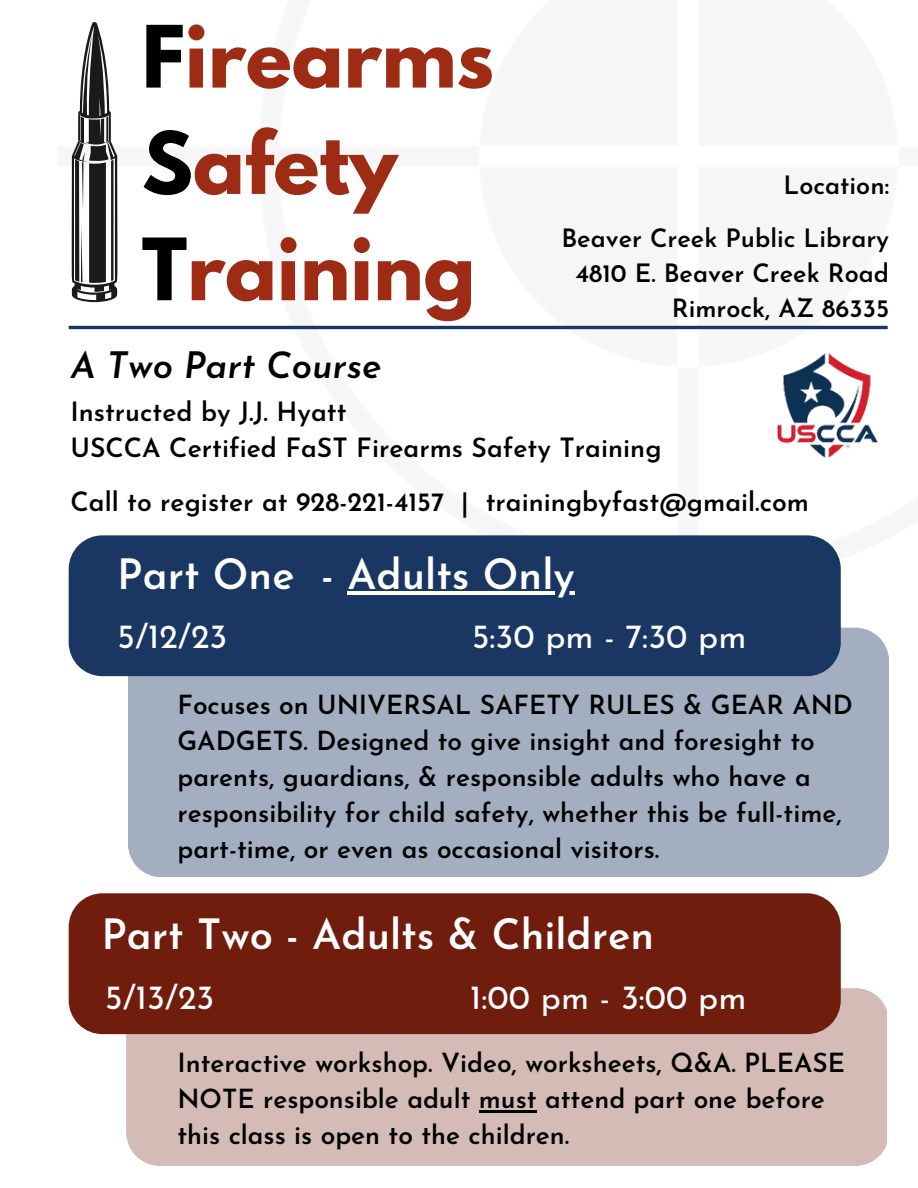
<style>
.page{position:relative;width:918px;height:1188px;background:#fff}
.page>*{position:absolute;margin:0;border:0;box-sizing:border-box;transform-origin:0 0}
.t1{font:700 76.05px/106.4px "League Spartan";color:#9e2b14}
.t2{font:600 41.7px "Josefin Sans";color:#fff}
.t3{font:italic 600 36.45px "Josefin Sans";color:#000}
.t4{font:34.05px "Josefin Sans";color:#fff}
.t5{font:600 26.55px/36px "Josefin Sans";color:#000}
.t6{font:600 26.25px/36px "Josefin Sans";color:#000}
.t7{font:600 25.2px/52.8px "Josefin Sans";color:#000;text-align:right}
.s1{color:#000}
</style>
<div class="page">
<img style="left:68px;top:22px;width:821px;height:763px">
<hr style="left:69px;top:326px;width:819px;height:3px;background:#1a3663">
<div style="left:126px;top:988px;width:760px;height:178px;background:#d4bbb6"></div>
<div style="left:128px;top:628px;width:760px;height:249px;background:#a3afc1"></div>
<div style="left:69px;top:535px;width:772px;height:141px;background:#1a3663"></div>
<div style="left:69px;top:893px;width:772px;height:141px;background:#701d0d"></div>
<img style="left:771px;top:349px;width:111px;height:112px">
<hr style="left:347px;top:591px;width:228px;height:4px;background:#fff">
<hr style="left:479px;top:1111px;width:58px;height:2px;background:#000">
<h1 class="t1" style="left:142px;top:13px;width:354px"><span class="s1">F</span>irearms<br><span class="s1">S</span>afety<br><span class="s1">T</span>raining</h1>
<h3 class="t3" style="left:70px;top:351px;width:313px">A Two Part Course</h3>
<p class="t7" style="left:561px;top:162px;width:329px">Location:<br>Beaver Creek Public Library</p>
<p class="t7" style="left:575px;top:259px;width:315px;line-height:34.8px">4810 E. Beaver Creek Road<br>Rimrock, AZ 86335</p>
<p class="t5" style="left:70px;top:396px;width:593px">Instructed by J.J. Hyatt<br>USCCA Certified FaST Firearms Safety Training</p>
<p class="t5" style="left:70px;top:486px;width:740px">Call to register at 928-221-4157 | trainingbyfast@gmail.com</p>
<h2 class="t2" style="left:117px;top:558px;width:459px">Part One - Adults Only</h2>
<p class="t4" style="left:117px;top:623px;width:112px">5/12/23</p>
<p class="t4" style="left:472px;top:623px;width:276px">5:30 pm - 7:30 pm</p>
<p class="t6" style="left:177px;top:689px;width:677px">Focuses on UNIVERSAL SAFETY RULES &amp; GEAR AND GADGETS. Designed to give insight and foresight to parents, guardians, &amp; responsible adults who have a responsibility for child safety, whether this be full-time, part-time, or even as occasional visitors.</p>
<h2 class="t2" style="left:101px;top:918px;width:554px">Part Two - Adults &amp; Children</h2>
<p class="t4" style="left:105px;top:983px;width:111px">5/13/23</p>
<p class="t4" style="left:470px;top:983px;width:278px">1:00 pm - 3:00 pm</p>
<p class="t6" style="left:177px;top:1048px;width:669px">Interactive workshop. Video, worksheets, Q&amp;A. PLEASE<br>NOTE responsible adult must attend part one before this class is open to the children.</p>
</div>
